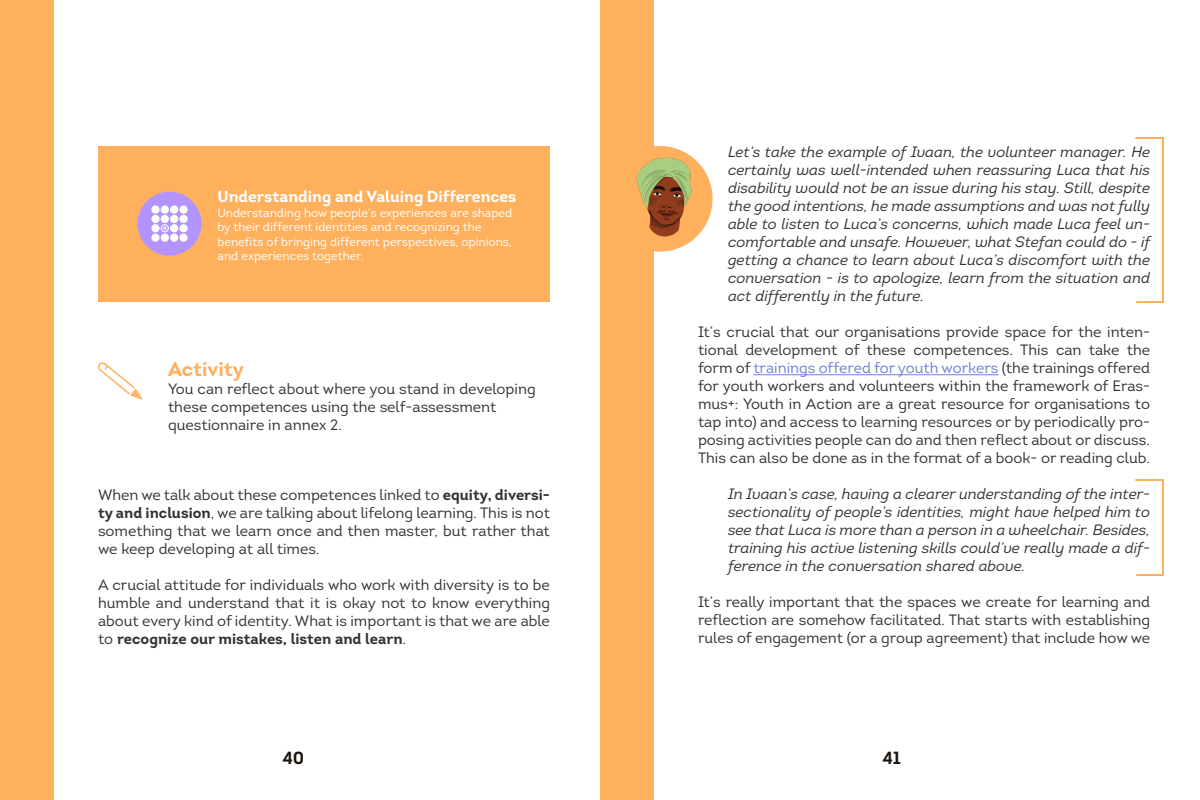
<style>
.page{position:relative;width:1200px;height:800px;background:#fff}
.page>*{position:absolute;margin:0;border:0;box-sizing:border-box;transform-origin:0 0}
.t1{font:700 20px "Intro";color:#ffb05c}
.t2{font:700 17.6px "Intro";color:#1d160f}
.t3{font:700 16px "Intro";color:#fff}
.t4{font:15px/18px "Intro";color:#333;text-align:justify}
.t5{font:italic 15px/18px "Intro";color:#333;text-align:justify}
.t6{font:12px/14.4px "Intro";color:#fff}
.s1{font-weight:700}
.s2{color:#727dde}
</style>
<div class="page">
<div style="left:98px;top:146px;width:452px;height:155px;background:#ffb05c"></div>
<div style="left:0;top:0;width:54px;height:800px;background:#ffb05c"></div>
<div style="left:600px;top:0;width:54px;height:800px;background:#ffb05c"></div>
<div style="left:138px;top:192px;width:64px;height:64px;background:#b394ff;border-radius:50%"></div>
<svg style="left:151px;top:205px;width:37px;height:9px"></svg>
<div style="left:151px;top:234px;width:9px;height:8px;background:#fff;border-radius:50%"></div>
<div style="left:179px;top:234px;width:9px;height:8px;background:#fff;border-radius:50%"></div>
<div style="left:161px;top:215px;width:8px;height:8px;background:#fff;border-radius:50%"></div>
<div style="left:170px;top:215px;width:8px;height:8px;background:#fff;border-radius:50%"></div>
<div style="left:179px;top:215px;width:9px;height:8px;background:#fff;border-radius:50%"></div>
<div style="left:161px;top:234px;width:8px;height:8px;background:#fff;border-radius:50%"></div>
<div style="left:151px;top:215px;width:9px;height:8px;background:#fff;border-radius:50%"></div>
<div style="left:151px;top:224px;width:9px;height:8px;background:#fff;border-radius:50%"></div>
<div style="left:170px;top:224px;width:8px;height:8px;background:#fff;border-radius:50%"></div>
<div style="left:179px;top:224px;width:9px;height:8px;background:#fff;border-radius:50%"></div>
<div style="left:170px;top:234px;width:8px;height:8px;background:#fff;border-radius:50%"></div>
<svg style="left:161px;top:224px;width:8px;height:8px"></svg>
<svg style="left:98px;top:362px;width:44px;height:38px"></svg>
<hr style="left:753px;top:374px;width:245px;height:1px;background:#727dde">
<div style="left:607px;top:146px;width:106px;height:106px;background:#ffb05c;border-radius:50%"></div>
<img style="left:636px;top:148px;width:70px;height:104px">
<hr style="left:1162px;top:137px;width:2px;height:166px;background:#ffb05c">
<hr style="left:1135px;top:137px;width:28px;height:2px;background:#ffb05c">
<hr style="left:1136px;top:301px;width:28px;height:2px;background:#ffb05c">
<hr style="left:1162px;top:479px;width:2px;height:97px;background:#ffb05c">
<hr style="left:1135px;top:479px;width:28px;height:2px;background:#ffb05c">
<hr style="left:1136px;top:574px;width:28px;height:2px;background:#ffb05c">
<p class="t3" style="left:218px;top:187px;width:301px">Understanding and Valuing Differences</p>
<p class="t6" style="left:218px;top:205px;width:296px">Understanding how people’s experiences are shaped by their different identities and recognizing the benefits of bringing different perspectives, opinions, and experiences together.</p>
<h1 class="t1" style="left:168px;top:356px;width:78px">Activity</h1>
<p class="t4" style="left:168px;top:379px;width:369px;text-align:left">You can reflect about where you stand in developing these competences using the self-assessment questionnaire in annex 2.</p>
<p class="t4" style="left:98px;top:486px;width:454px">When we talk about these competences linked to <span class="s1">equity, diversi&shy;ty and inclusion</span>, we are talking about lifelong learning. This is not something that we learn once and then master, but rather that we keep developing at all times.</p>
<p class="t4" style="left:98px;top:576px;width:453px">A crucial attitude for individuals who work with diversity is to be humble and understand that it is okay not to know everything about every kind of identity. What is important is that we are able to <span class="s1">recognize our mistakes, listen and learn</span>.</p>
<p class="t5" style="left:728px;top:143px;width:424px">Let’s take the example of Ivaan, the volunteer manager. He certainly was well-intended when reassuring Luca that his disability would not be an issue during his stay. Still, despite the good intentions, he made assumptions and was not fully able to listen to Luca’s concerns, which made Luca feel un&shy;comfortable and unsafe. However, what Stefan could do - if getting a chance to learn about Luca’s discomfort with the conversation - is to apologize, learn from the situation and act differently in the future.</p>
<p class="t4" style="left:698px;top:323px;width:454px">It’s crucial that our organisations provide space for the inten&shy;tional development of these competences. This can take the form of <span class="s2">trainings offered for youth workers</span> (the trainings offered for youth workers and volunteers within the framework of Eras&shy;mus+: Youth in Action are a great resource for organisations to tap into) and access to learning resources or by periodically pro&shy;posing activities people can do and then reflect about or discuss.<br>This can also be done as in the format of a book- or reading club.</p>
<p class="t5" style="left:728px;top:485px;width:424px">In Ivaan’s case, having a clearer understanding of the inter&shy;sectionality of people’s identities, might have helped him to see that Luca is more than a person in a wheelchair. Besides, training his active listening skills could’ve really made a dif&shy;ference in the conversation shared above.</p>
<p class="t4" style="left:698px;top:593px;width:454px">It’s really important that the spaces we create for learning and reflection are somehow facilitated. That starts with establishing rules of engagement (or a group agreement) that include how we</p>
<p class="t2" style="left:282px;top:746px;width:24px">40</p>
<p class="t2" style="left:882px;top:746px;width:20px">41</p>
</div>
